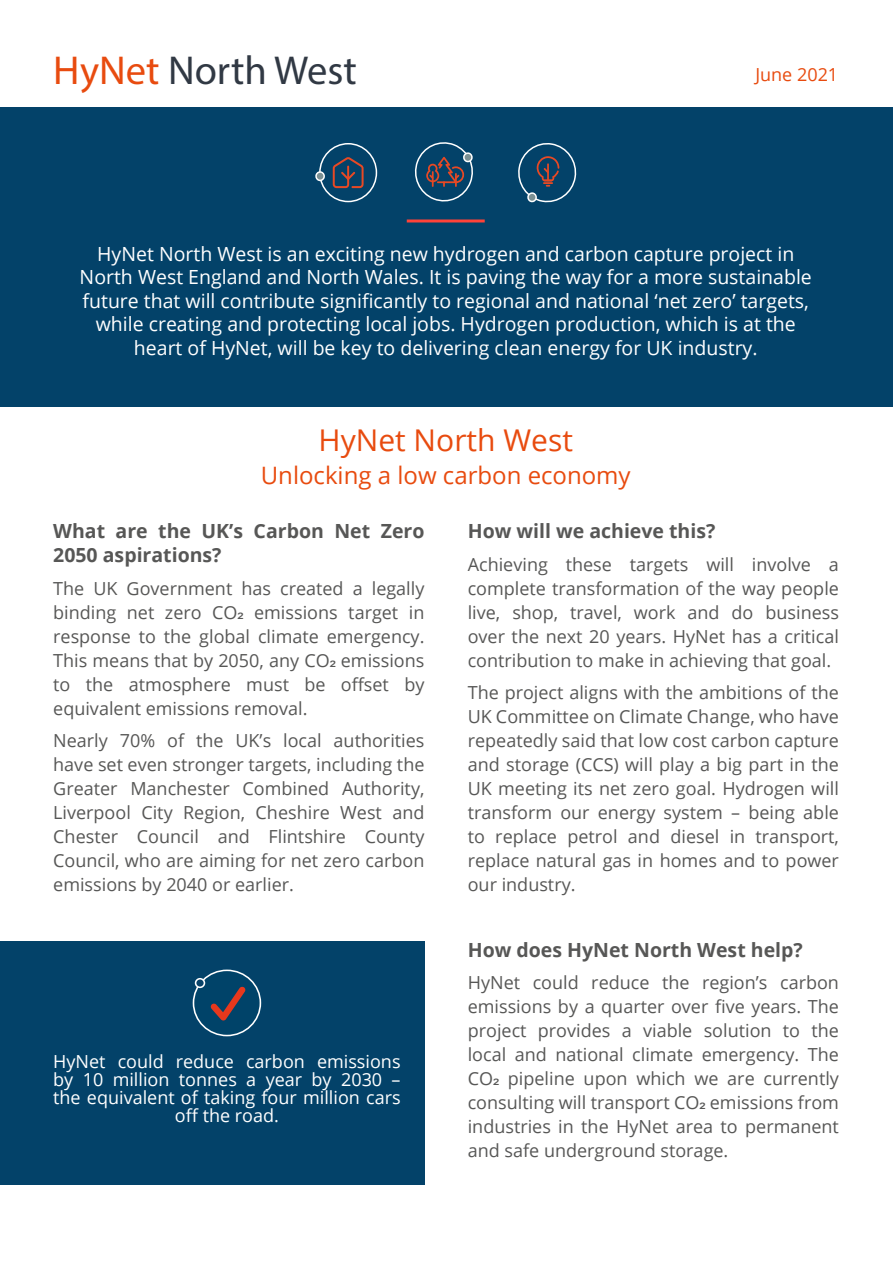
<style>
.page{position:relative;width:893px;height:1263px;background:#fff}
.page>*{position:absolute;margin:0;border:0;box-sizing:border-box;transform-origin:0 0}
.t1{font:40.5px "Myriad Pro";color:#313944}
.t2{font:30px "Open Sans";color:#e84b0f}
.t3{font:24px "Open Sans";color:#e84b0f}
.t4{font:19.5px/23.4px "Open Sans";color:#fff;text-align:center}
.t5{font:700 19.5px/24px "Open Sans";color:#575756}
.t6{font:18px/24px "Open Sans";color:#575756;text-align:justify}
.t7{font:18px/18px "Open Sans";color:#fff;text-align:center}
.t8{font:18px "Open Sans";color:#e84b0f}
.s1{color:#e84b0f}
.s2{font-family:"Arial"}
</style>
<div class="page">
<div style="left:0;top:107px;width:893px;height:300px;background:#034269"></div>
<div style="left:0;top:941px;width:424px;height:243px;background:#034269"></div>
<div style="left:319px;top:143px;width:58px;height:59px;border:2px solid #fff;border-radius:50%"></div>
<svg style="left:333px;top:157px;width:31px;height:31px"></svg>
<svg style="left:414px;top:142px;width:59px;height:60px"></svg>
<svg style="left:315px;top:171px;width:10px;height:11px"></svg>
<svg style="left:518px;top:143px;width:59px;height:60px"></svg>
<hr style="left:407px;top:219px;width:78px;height:3px;background:#ff4238">
<svg style="left:193px;top:969px;width:68px;height:67px"></svg>
<h1 class="t1" style="left:53px;top:46px;width:305px"><span class="s1">HyNet</span> North West</h1>
<p class="t8" style="left:755px;top:62px;width:84px">June 2021</p>
<p class="t4" style="left:80px;top:242px;width:734px">HyNet North West is an exciting new hydrogen and carbon capture project in North West England and North Wales. It is paving the way for a more sustainable future that will contribute significantly to regional and national ‘net zero’ targets, while creating and protecting local jobs. Hydrogen production, which is at the heart of HyNet, will be key to delivering clean energy for UK industry.</p>
<h2 class="t2" style="left:319px;top:420px;width:256px">HyNet North West</h2>
<h3 class="t3" style="left:261px;top:459px;width:371px">Unlocking a low carbon economy</h3>
<p class="t5" style="left:468px;top:519px;width:249px">How will we achieve this?</p>
<p class="t6" style="left:468px;top:552px;width:373px">Achieving these targets will involve a complete transformation of the way people live, shop, travel, work and do business over the next 20 years. HyNet has a critical contribution to make in achieving that goal.</p>
<p class="t6" style="left:468px;top:680px;width:373px">The project aligns with the ambitions of the UK Committee on Climate Change, who have repeatedly said that low cost carbon capture and storage (CCS) will play a big part in the UK meeting its net zero goal. Hydrogen will transform our energy system – being able to replace petrol and diesel in transport, replace natural gas in homes and to power our industry.</p>
<p class="t5" style="left:53px;top:519px;width:373px">What are the UK’s Carbon Net Zero<br>2050 aspirations?</p>
<p class="t6" style="left:53px;top:576px;width:373px">The UK Government has created a legally binding net zero CO<span class="s2">2</span> emissions target in response to the global climate emergency.<br>This means that by 2050, any CO<span class="s2">2</span> emissions to the atmosphere must be offset by equivalent emissions removal.</p>
<p class="t6" style="left:53px;top:728px;width:373px">Nearly 70% of the UK’s local authorities have set even stronger targets, including the Greater Manchester Combined Authority, Liverpool City Region, Cheshire West and Chester Council and Flintshire County Council, who are aiming for net zero carbon emissions by 2040 or earlier.</p>
<p class="t7" style="left:53px;top:1051px;width:349px">HyNet could reduce carbon emissions by 10 million tonnes a year by 2030 – the equivalent of taking four million cars off the road.</p>
<p class="t5" style="left:468px;top:937px;width:337px">How does HyNet North West help?</p>
<p class="t6" style="left:468px;top:970px;width:373px">HyNet could reduce the region’s carbon emissions by a quarter over five years. The project provides a viable solution to the local and national climate emergency. The CO<span class="s2">2</span> pipeline upon which we are currently consulting will transport CO<span class="s2">2</span> emissions from industries in the HyNet area to permanent and safe underground storage.</p>
</div>
